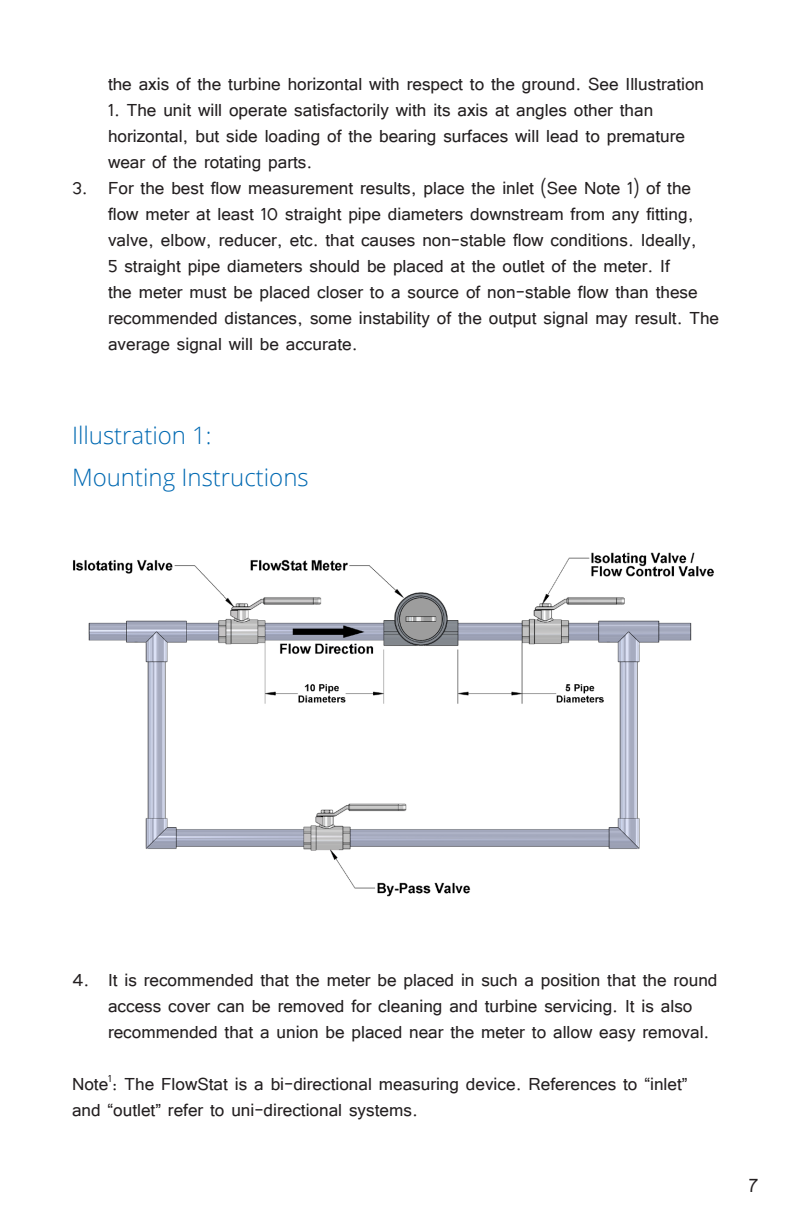
<style>
.page{position:relative;width:792px;height:1224px;background:#fff}
.page>*{position:absolute;margin:0;border:0;box-sizing:border-box;transform-origin:0 0}
.Subhead_Line{font:300 24px "Open Sans";color:#0069b2}
.t1{font:24px "Tunga";color:#231f20}
.Content_Body{font:22px/26px "Tunga";color:#231f20}
</style>
<div class="page">
<img style="left:73px;top:552px;width:641px;height:345px">
<p class="Content_Body" style="left:108px;top:69px;width:598px">the axis of the turbine horizontal with respect to the ground. See Illustration</p>
<p class="Content_Body" style="left:108px;top:95px;width:579px">1. The unit will operate satisfactorily with its axis at angles other than horizontal, but side loading of the bearing surfaces will lead to premature wear of the rotating parts.</p>
<p class="Content_Body" style="left:108px;top:173px;width:613px;text-indent:-36px">3. For the best flow measurement results, place the inlet (See Note 1) of the flow meter at least 10 straight pipe diameters downstream from any fitting, valve, elbow, reducer, etc. that causes non-stable flow conditions. Ideally,<br>5 straight pipe diameters should be placed at the outlet of the meter. If<br>the meter must be placed closer to a source of non-stable flow than these recommended distances, some instability of the output signal may result. The average signal will be accurate.</p>
<p class="Subhead_Line" style="left:72px;top:419px;width:141px">Illustration 1:</p>
<p class="Subhead_Line" style="left:72px;top:461px;width:238px">Mounting Instructions</p>
<p class="Content_Body" style="left:108px;top:965px;width:611px;text-indent:-36px">4. It is recommended that the meter be placed in such a position that the round access cover can be removed for cleaning and turbine servicing. It is also recommended that a union be placed near the meter to allow easy removal.</p>
<p class="Content_Body" style="left:72px;top:1069px;width:617px">Note<sup>1</sup>: The FlowStat is a bi-directional measuring device. References to “inlet” and “outlet” refer to uni-directional systems.</p>
<p class="t1" style="left:748px;top:1170px;width:11px">7</p>
</div>
